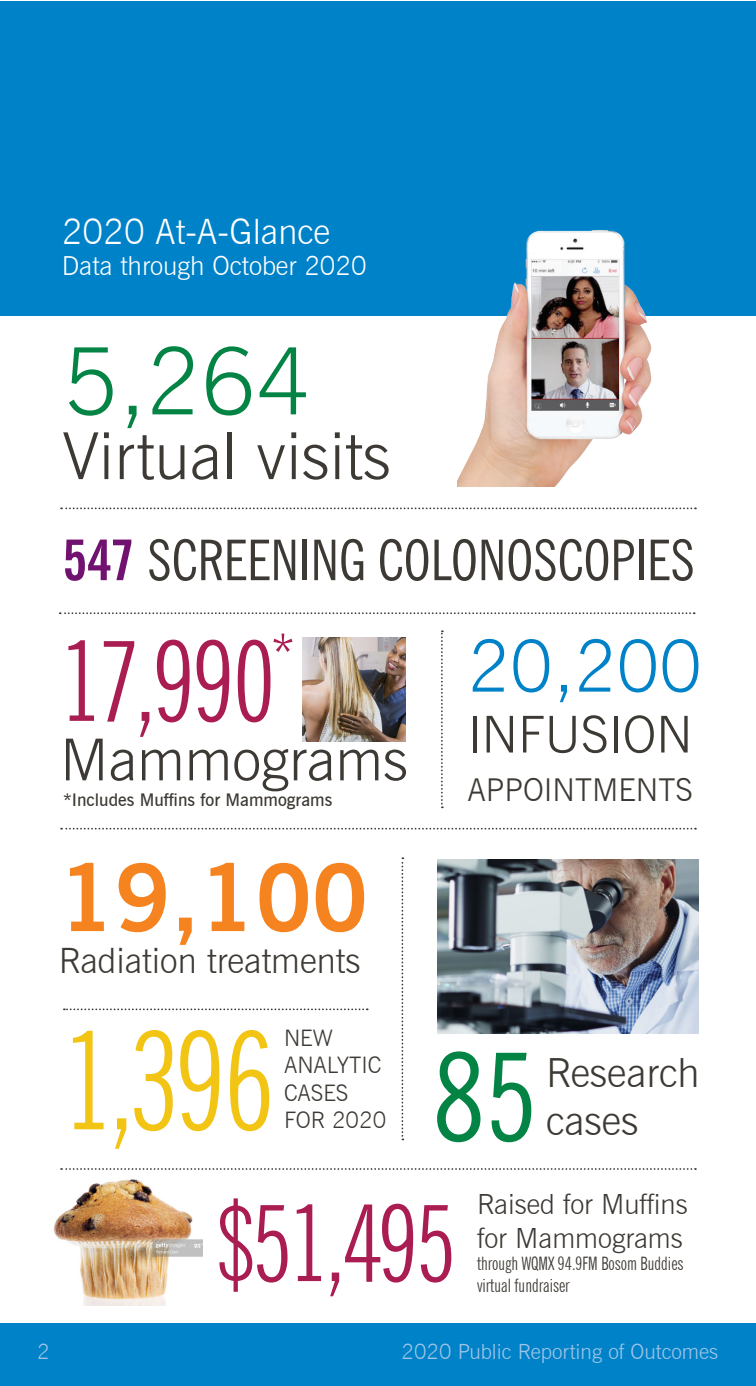
<style>
.page{position:relative;width:756px;height:1386px;background:#fff}
.page>*{position:absolute;margin:0;border:0;box-sizing:border-box;transform-origin:0 0}
.t1{font:extra-condensed 134.75px "News Gothic BT";color:#f2c414}
.t2{font:extra-condensed 110.25px "News Gothic BT";color:#aa1d53}
.t3{font:extra-condensed 105px "News Gothic BT";color:#aa1d53}
.t4{font:700 92.75px "News Gothic BT";color:#f58320}
.t5{font:300 92.75px "News Gothic BT";color:#038445}
.t6{font:300 71.75px "News Gothic BT";color:#0082c8}
.t7{font:300 64.75px "News Gothic BT";color:#3d3934}
.t8{font:300 57.75px "News Gothic BT";color:#3d3934}
.t9{font:condensed 56px "News Gothic BT";color:#3d3934}
.t10{font:300 50.75px "News Gothic BT";color:#3d3934}
.t11{font:300 40.25px/48.3px "News Gothic BT";color:#3d3934}
.t12{font:300 35px "News Gothic BT";color:#3d3934}
.t13{font:300 35px "News Gothic BT";color:#fff}
.t14{font:300 31.5px "News Gothic BT";color:#3d3934}
.t15{font:300 27.82px/33.4px "News Gothic BT";color:#3d3934}
.t16{font:300 26.25px "News Gothic BT";color:#fff}
.t17{font:300 22.75px/27.3px "News Gothic BT";color:#3d3934}
.t18{font:300 21px "News Gothic BT";color:#9fc5e7}
.t19{font:extra-condensed 18.55px/22.2px "News Gothic BT";color:#3d3934}
.t20{font:600 17.5px "News Gothic BT";color:#3d3934}
.s1{font-weight:700;color:#711271}
</style>
<div class="page">
<div style="left:0;top:1324px;width:756px;height:62px;background:#0082c8"></div>
<div style="left:0;top:1px;width:756px;height:315px;background:#0082c8"></div>
<img style="left:53px;top:1168px;width:150px;height:137px">
<img style="left:457px;top:230px;width:195px;height:257px">
<img style="left:302px;top:637px;width:104px;height:104px">
<svg style="left:61px;top:508px;width:635px;height:1px"></svg>
<svg style="left:60px;top:612px;width:635px;height:2px"></svg>
<svg style="left:61px;top:828px;width:635px;height:2px"></svg>
<svg style="left:61px;top:1168px;width:635px;height:2px"></svg>
<svg style="left:441px;top:630px;width:2px;height:178px"></svg>
<img style="left:437px;top:859px;width:262px;height:174px">
<svg style="left:402px;top:857px;width:1px;height:283px"></svg>
<svg style="left:64px;top:1008px;width:304px;height:2px"></svg>
<h3 class="t13" style="left:62px;top:210px;width:270px">2020 At-A-Glance</h3>
<h3 class="t16" style="left:62px;top:250px;width:307px">Data through October 2020</h3>
<h3 class="t5" style="left:63px;top:325px;width:249px">5,264</h3>
<h3 class="t7" style="left:63px;top:417px;width:329px">Virtual visits</h3>
<h3 class="t9" style="left:63px;top:526px;width:633px"><span class="s1">547</span> SCREENING COLONOSCOPIES</h3>
<h2 class="t2" style="left:60px;top:615px;width:234px">17,990<sup>*</sup></h2>
<h3 class="t8" style="left:60px;top:725px;width:349px">Mammograms</h3>
<p class="t20" style="left:63px;top:789px;width:271px">*Includes Muffins for Mammograms</p>
<h3 class="t4" style="left:59px;top:842px;width:311px">19,100</h3>
<h3 class="t12" style="left:59px;top:940px;width:303px">Radiation treatments</h3>
<h3 class="t6" style="left:467px;top:623px;width:236px">20,200</h3>
<h3 class="t10" style="left:467px;top:704px;width:227px">INFUSION</h3>
<h3 class="t14" style="left:467px;top:771px;width:227px">APPOINTMENTS</h3>
<p class="t18" style="left:37px;top:1339px;width:14px">2</p>
<p class="t17" style="left:284px;top:1024px;width:104px">NEW<br>ANALYTIC<br>CASES<br>FOR 2020</p>
<h1 class="t1" style="left:63px;top:1000px;width:475px">1,396 <sub>85</sub></h1>
<h3 class="t11" style="left:546px;top:1048px;width:155px">Research cases</h3>
<h3 class="t3" style="left:215px;top:1180px;width:242px">$51,495</h3>
<h3 class="t15" style="left:477px;top:1187px;width:212px">Raised for Muffins for Mammograms</h3>
<p class="t19" style="left:477px;top:1252px;width:208px">through WQMX 94.9FM Bosom Buddies virtual fundraiser</p>
<p class="t18" style="left:402px;top:1339px;width:318px">2020 Public Reporting of Outcomes</p>
</div>
